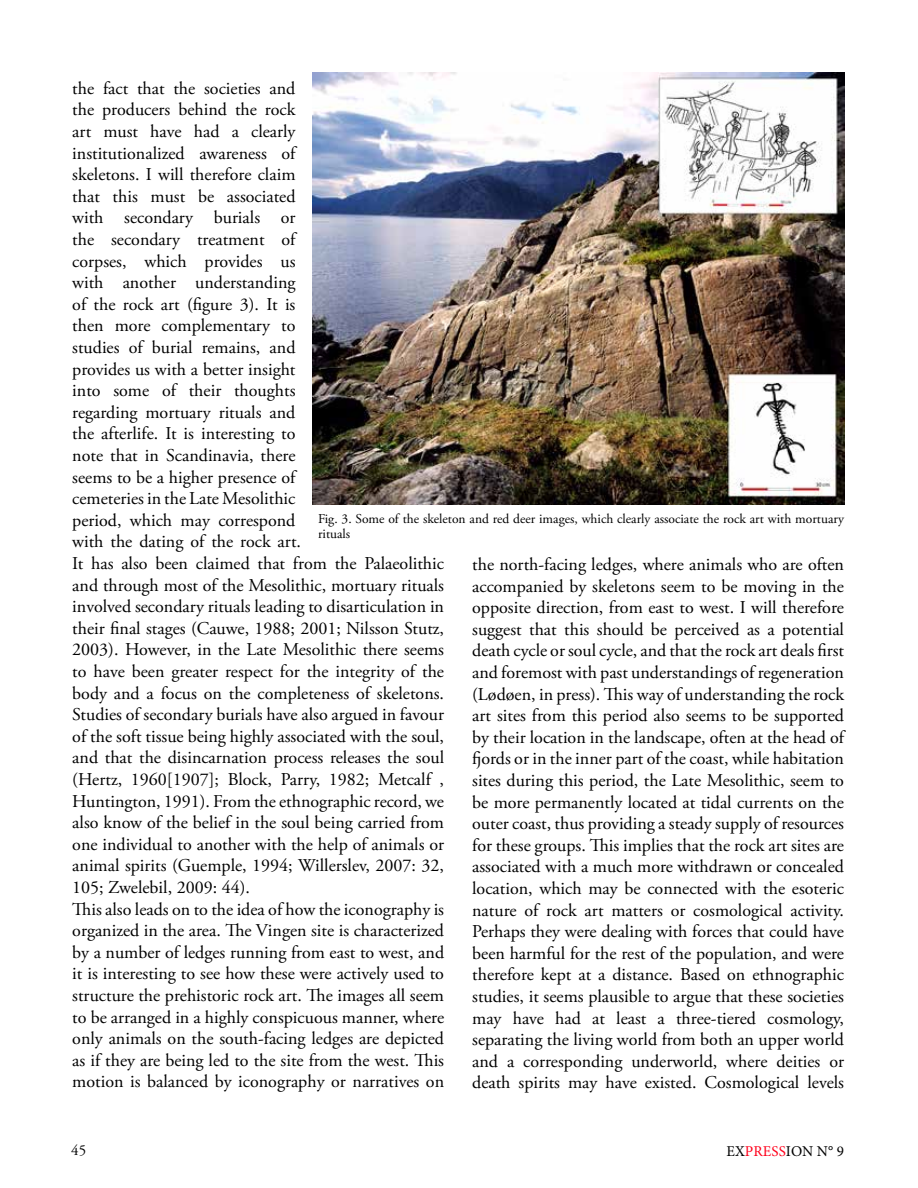
<style>
.page{position:relative;width:918px;height:1188px;background:#fff}
.page>*{position:absolute;margin:0;border:0;box-sizing:border-box;transform-origin:0 0}
.t1{font:18px/21.6px "Adobe Garamond Pro";color:#000}
.t2{font:15px "Minion Pro";letter-spacing:.01em;color:#000}
.t3{font:15px "Adobe Garamond Pro";color:#000}
.t4{font:13.5px/14.9px "Adobe Garamond Pro";letter-spacing:-.005em;color:#000}
.s1{color:#ff001b}
</style>
<div class="page">
<img style="left:312px;top:73px;width:532px;height:432px">
<p class="t1" style="left:72px;top:78px;width:373px">the fact that the societies and<br>the producers behind the rock<br>art must have had a clearly<br>institutionalized awareness of<br>skeletons. I will therefore claim<br>that this must be associated<br>with secondary burials or<br>the secondary treatment of<br>corpses, which provides us<br>with another understanding<br>of the rock art (figure 3). It is<br>then more complementary to<br>studies of burial remains, and<br>provides us with a better insight<br>into some of their thoughts<br>regarding mortuary rituals and<br>the afterlife. It is interesting to<br>note that in Scandinavia, there<br>seems to be a higher presence of<br>cemeteries in the Late Mesolithic<br>period, which may correspond<br>with the dating of the rock art.<br>It has also been claimed that from the Palaeolithic and through most of the Mesolithic, mortuary rituals involved secondary rituals leading to disarticulation in their final stages (Cauwe, 1988; 2001; Nilsson Stutz, 2003). However, in the Late Mesolithic there seems to have been greater respect for the integrity of the body and a focus on the completeness of skeletons.<br>Studies of secondary burials have also argued in favour of the soft tissue being highly associated with the soul, and that the disincarnation process releases the soul (Hertz, 1960[1907]; Block, Parry, 1982; Metcalf , Huntington, 1991). From the ethnographic record, we also know of the belief in the soul being carried from one individual to another with the help of animals or animal spirits (Guemple, 1994; Willerslev, 2007: 32, 105; Zwelebil, 2009: 44).<br>This also leads on to the idea of how the iconography is organized in the area. The Vingen site is characterized by a number of ledges running from east to west, and it is interesting to see how these were actively used to structure the prehistoric rock art. The images all seem to be arranged in a highly conspicuous manner, where only animals on the south-facing ledges are depicted as if they are being led to the site from the west. This motion is balanced by iconography or narratives on</p>
<p class="t4" style="left:318px;top:512px;width:528px">Fig. 3. Some of the skeleton and red deer images, which clearly associate the rock art with mortuary rituals</p>
<p class="t1" style="left:472px;top:554px;width:375px;text-align:justify">the north-facing ledges, where animals who are often accompanied by skeletons seem to be moving in the opposite direction, from east to west. I will therefore suggest that this should be perceived as a potential death cycle or soul cycle, and that the rock art deals first and foremost with past understandings of regeneration (Lødøen, in press). This way of understanding the rock art sites from this period also seems to be supported by their location in the landscape, often at the head of fjords or in the inner part of the coast, while habitation sites during this period, the Late Mesolithic, seem to be more permanently located at tidal currents on the outer coast, thus providing a steady supply of resources for these groups. This implies that the rock art sites are associated with a much more withdrawn or concealed location, which may be connected with the esoteric nature of rock art matters or cosmological activity.<br>Perhaps they were dealing with forces that could have been harmful for the rest of the population, and were therefore kept at a distance. Based on ethnographic studies, it seems plausible to argue that these societies may have had at least a three-tiered cosmology, separating the living world from both an upper world and a corresponding underworld, where deities or death spirits may have existed. Cosmological levels</p>
<p class="t3" style="left:71px;top:1141px;width:16px">45</p>
<p class="t2" style="left:726px;top:1141px;width:119px">EX<span class="s1">PRESS</span>ION N° 9</p>
</div>
